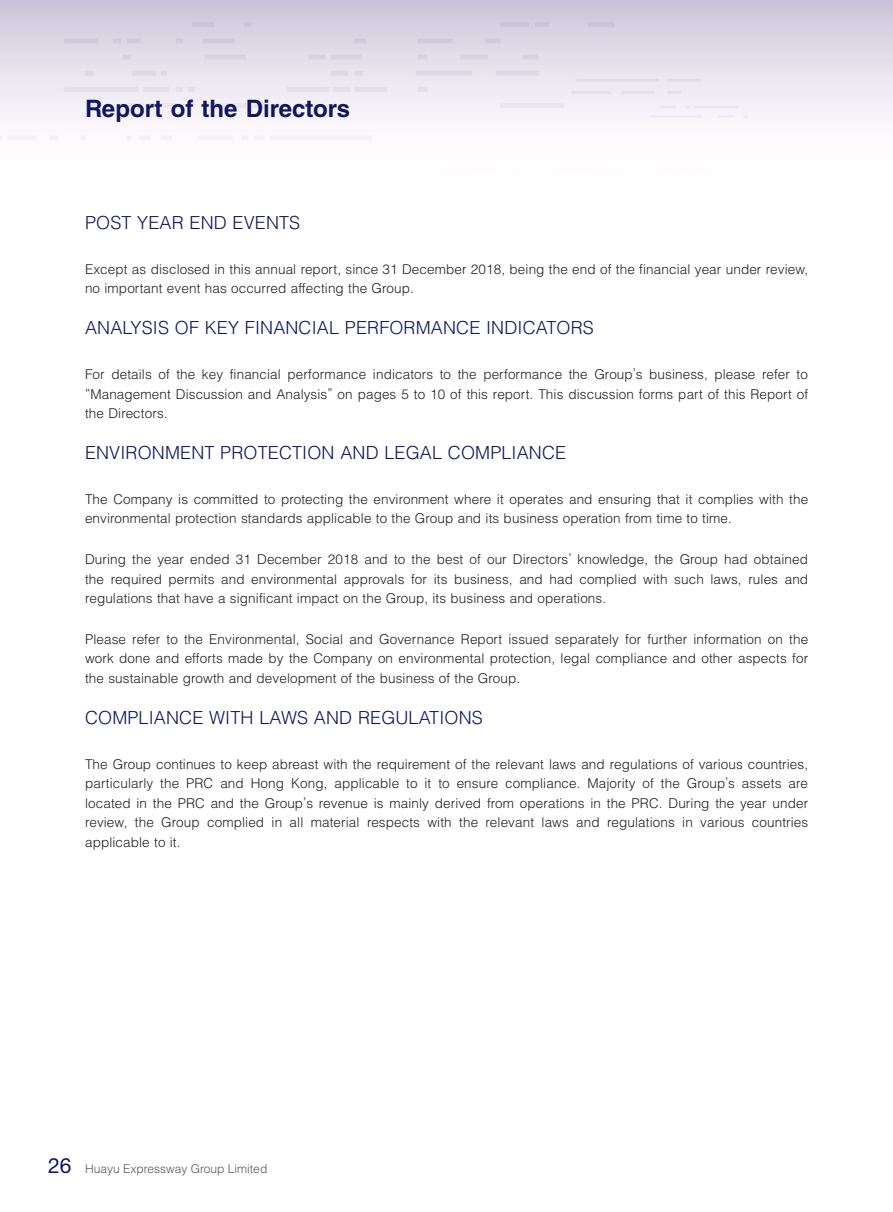
<style>
.page{position:relative;width:893px;height:1212px;background:#fff}
.page>*{position:absolute;margin:0;border:0;box-sizing:border-box;transform-origin:0 0}
.t1{font:700 24px "Helvetica LT Std";color:#0f165f}
.t2{font:300 18px "Helvetica LT Std";letter-spacing:.01em;color:#0f165f}
.t3{font:300 13.5px/19.5px "Helvetica LT Std";letter-spacing:.01em;color:#231f20;text-align:justify}
.t4{font:300 12px "Helvetica LT Std";color:#57585a}
.s1{font-family:"Helvetica Neue LT Std";font-weight:400;font-size:21px;color:#0f165f}
</style>
<div class="page">
<h1 class="t1" style="left:85px;top:94px;width:267px">Report of the Directors</h1>
<h2 class="t2" style="left:85px;top:211px;width:217px">POST YEAR END EVENTS</h2>
<p class="t3" style="left:85px;top:259px;width:725px">Except as disclosed in this annual report, since 31 December 2018, being the end of the financial year under review, no important event has occurred affecting the Group.</p>
<h2 class="t2" style="left:85px;top:316px;width:510px">ANALYSIS OF KEY FINANCIAL PERFORMANCE INDICATORS</h2>
<p class="t3" style="left:85px;top:364px;width:725px">For details of the key financial performance indicators to the performance the Group’s business, please refer to “Management Discussion and Analysis” on pages 5 to 10 of this report. This discussion forms part of this Report of the Directors.</p>
<h2 class="t2" style="left:85px;top:441px;width:483px">ENVIRONMENT PROTECTION AND LEGAL COMPLIANCE</h2>
<p class="t3" style="left:85px;top:489px;width:725px">The Company is committed to protecting the environment where it operates and ensuring that it complies with the environmental protection standards applicable to the Group and its business operation from time to time.</p>
<p class="t3" style="left:85px;top:549px;width:725px">During the year ended 31 December 2018 and to the best of our Directors’ knowledge, the Group had obtained the required permits and environmental approvals for its business, and had complied with such laws, rules and regulations that have a significant impact on the Group, its business and operations.</p>
<p class="t3" style="left:85px;top:629px;width:725px">Please refer to the Environmental, Social and Governance Report issued separately for further information on the work done and efforts made by the Company on environmental protection, legal compliance and other aspects for the sustainable growth and development of the business of the Group.</p>
<h2 class="t2" style="left:85px;top:706px;width:399px">COMPLIANCE WITH LAWS AND REGULATIONS</h2>
<p class="t3" style="left:85px;top:754px;width:725px">The Group continues to keep abreast with the requirement of the relevant laws and regulations of various countries, particularly the PRC and Hong Kong, applicable to it to ensure compliance. Majority of the Group’s assets are located in the PRC and the Group’s revenue is mainly derived from operations in the PRC. During the year under review, the Group complied in all material respects with the relevant laws and regulations in various countries applicable to it.</p>
<p class="t4" style="left:48px;top:1161px;width:221px"><span class="s1">26</span> Huayu Expressway Group Limited</p>
</div>
